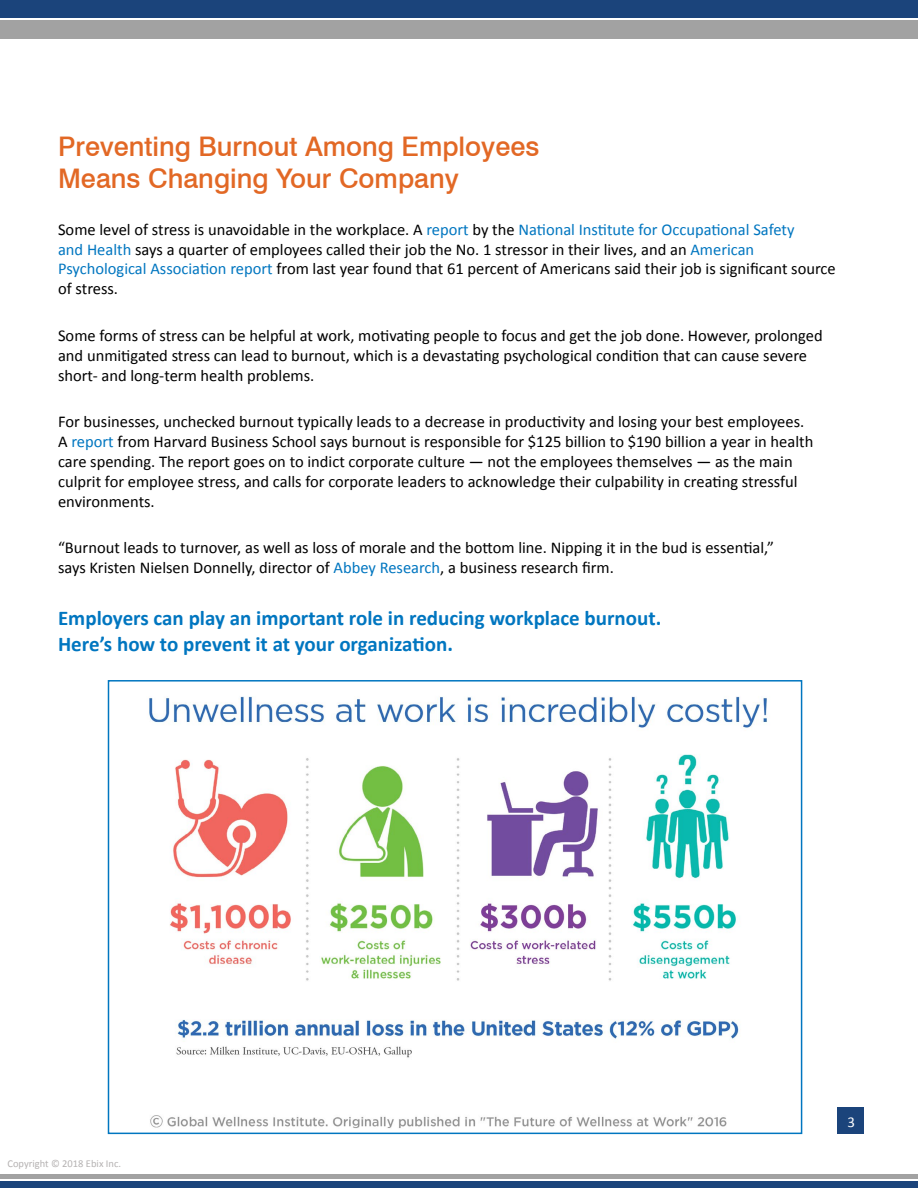
<style>
.page{position:relative;width:918px;height:1188px;background:#fff}
.page>*{position:absolute;margin:0;border:0;box-sizing:border-box;transform-origin:0 0}
.t1{font:500 27px/32.4px "Swiss 721 BT";color:#e26825}
.t2{font:700 21px/25.2px "Calibri";color:#0076c0}
.t3{font:16.5px/19.8px "Calibri";color:#000}
.t4{font:15px "Calibri";color:#fff}
.t5{font:10.5px "Calibri";color:#b5b2b2}
.s1{color:#0076c0}
</style>
<div class="page">
<div style="left:0;top:1181px;width:918px;height:7px;background:#1b447b"></div>
<div style="left:0;top:0;width:918px;height:18px;background:#1b447b"></div>
<div style="left:0;top:20px;width:918px;height:19px;background:#a2a2a2"></div>
<div style="left:0;top:1174px;width:918px;height:5px;background:#a2a2a2"></div>
<div style="left:837px;top:1107px;width:27px;height:27px;background:#1b447b"></div>
<img style="left:149px;top:696px;width:618px;height:432px">
<div style="left:108px;top:680px;width:694px;height:454px;border:2px solid #0076c0"></div>
<p class="t1" style="left:58px;top:129px;width:483px">Preventing Burnout Among Employees<br>Means Changing Your Company</p>
<p class="t3" style="left:58px;top:219px;width:779px">Some level of stress is unavoidable in the workplace. A <span class="s1">report</span> by the <span class="s1">National Institute for Occupational Safety<br>and Health</span> says a quarter of employees called their job the No. 1 stressor in their lives, and an <span class="s1">American Psychological Association report</span> from last year found that 61 percent of Americans said their job is significant source of stress.</p>
<p class="t3" style="left:58px;top:326px;width:766px">Some forms of stress can be helpful at work, motivating people to focus and get the job done. However, prolonged and unmitigated stress can lead to burnout, which is a devastating psychological condition that can cause severe short- and long-term health problems.</p>
<p class="t3" style="left:58px;top:412px;width:757px">For businesses, unchecked burnout typically leads to a decrease in productivity and losing your best employees.<br>A <span class="s1">report</span> from Harvard Business School says burnout is responsible for $125 billion to $190 billion a year in health care spending. The report goes on to indict corporate culture — not the employees themselves — as the main culprit for employee stress, and calls for corporate leaders to acknowledge their culpability in creating stressful environments.</p>
<p class="t3" style="left:58px;top:538px;width:718px">“Burnout leads to turnover, as well as loss of morale and the bottom line. Nipping it in the bud is essential,” says Kristen Nielsen Donnelly, director of <span class="s1">Abbey Research</span>, a business research firm.</p>
<p class="t2" style="left:58px;top:606px;width:605px">Employers can play an important role in reducing workplace burnout.<br>Here’s how to prevent it at your organization.</p>
<p class="t5" style="left:8px;top:1157px;width:115px">Copyright © 2018 Ebix Inc.</p>
<p class="t4" style="left:848px;top:1113px;width:9px">3</p>
</div>
